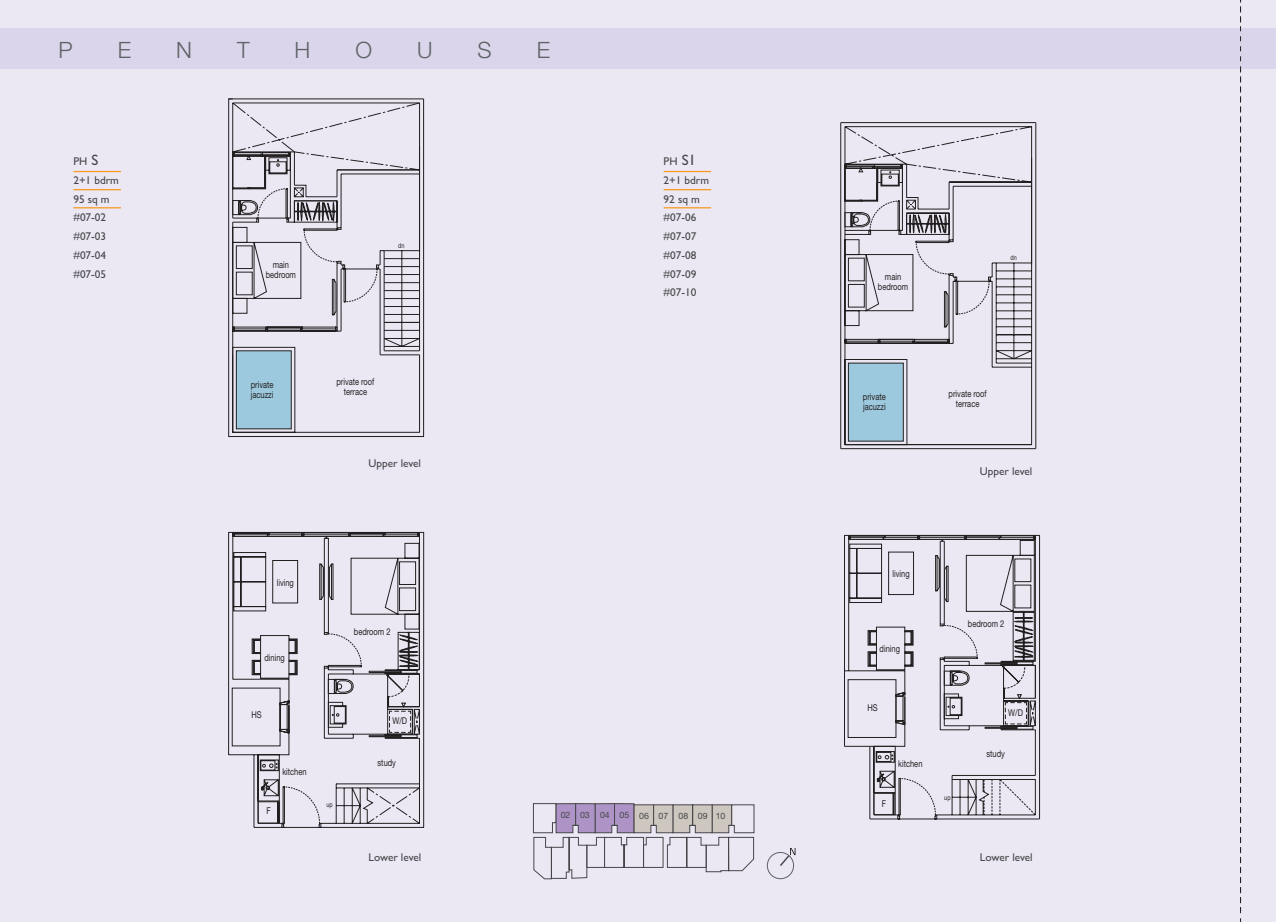
<style>
.page{position:relative;width:1276px;height:922px;background:#fff}
.page>*{position:absolute;margin:0;border:0;box-sizing:border-box;transform-origin:0 0}
.t1{font:300 22.5px "Helvetica Neue";color:#5e6266}
.t2{font:11.25px/18.8px "Gill Sans";color:#474749}
.t3{font:9.38px/9.6px "Helvetica Neue";color:#231f20;text-align:center;scale:.8 1}
.t4{font:8.75px "Helvetica Neue";color:#474749}
.t5{font:6.88px "Helvetica Neue";color:#231f20;scale:.8 1}
.s1{font-size:15px}
</style>
<div class="page">
<div style="left:0;top:0;width:1276px;height:921px;background:#ebe8f4"></div>
<svg style="left:533px;top:819px;width:221px;height:60px"></svg>
<div style="left:0;top:29px;width:1276px;height:40px;background:#dad5ea"></div>
<hr style="left:73px;top:171px;width:48px;height:1px;background:#f8981d">
<hr style="left:73px;top:189px;width:48px;height:1px;background:#f8981d">
<hr style="left:73px;top:207px;width:48px;height:1px;background:#f8981d">
<svg style="left:1240px;top:0;width:1px;height:921px"></svg>
<div style="left:767px;top:851px;width:27px;height:27px;border:1px solid #5e6266;border-radius:50%"></div>
<svg style="left:778px;top:848px;width:17px;height:19px"></svg>
<svg style="left:228px;top:98px;width:527px;height:721px"></svg>
<svg style="left:844px;top:122px;width:196px;height:697px"></svg>
<svg style="left:840px;top:122px;width:196px;height:327px"></svg>
<svg style="left:329px;top:171px;width:563px;height:428px"></svg>
<svg style="left:258px;top:801px;width:22px;height:22px"></svg>
<svg style="left:944px;top:565px;width:4px;height:37px"></svg>
<svg style="left:873px;top:792px;width:22px;height:22px"></svg>
<h1 class="t1" style="left:59px;top:37px;width:16px">P</h1>
<h1 class="t1" style="left:118px;top:37px;width:15px">E</h1>
<h1 class="t1" style="left:176px;top:37px;width:17px">N</h1>
<h1 class="t1" style="left:237px;top:37px;width:14px">T</h1>
<h1 class="t1" style="left:294px;top:37px;width:17px">H</h1>
<h1 class="t1" style="left:355px;top:37px;width:18px">O</h1>
<h1 class="t1" style="left:417px;top:37px;width:17px">U</h1>
<h1 class="t1" style="left:477px;top:37px;width:16px">S</h1>
<h1 class="t1" style="left:537px;top:37px;width:15px">E</h1>
<p class="t2" style="left:73px;top:152px;width:47px">PH <span class="s1">S<br></span>2+1 bdrm<br>95 sq m #07-02 #07-03 #07-04 #07-05</p>
<p class="t3" style="left:266px;top:260px;width:39px">main bedroom</p>
<p class="t5" style="left:398px;top:241px;width:9px">dn</p>
<p class="t3" style="left:251px;top:380px;width:30px;text-align:left">private jacuzzi</p>
<p class="t3" style="left:336px;top:376px;width:49px">private roof terrace</p>
<p class="t2" style="left:368px;top:454px;width:54px">Upper level</p>
<p class="t2" style="left:663px;top:152px;width:47px">PH <span class="s1">S1<br></span>2+1 bdrm<br>92 sq m #07-06 #07-07 #07-08 #07-09 #07-10</p>
<p class="t3" style="left:277px;top:577px;width:23px">living</p>
<p class="t3" style="left:264px;top:652px;width:27px">dining</p>
<p class="t3" style="left:251px;top:709px;width:14px">HS</p>
<p class="t3" style="left:282px;top:766px;width:32px">kitchen</p>
<p class="t3" style="left:266px;top:805px;width:7px">F</p>
<p class="t5" style="left:327px;top:800px;width:9px">up</p>
<p class="t3" style="left:354px;top:626px;width:47px">bedroom 2</p>
<p class="t3" style="left:392px;top:715px;width:20px">W/D</p>
<p class="t3" style="left:377px;top:757px;width:25px">study</p>
<p class="t2" style="left:368px;top:847px;width:54px">Lower level</p>
<p class="t4" style="left:561px;top:810px;width:166px">02 03 04 05 06 07 08 09 10</p>
<p class="t3" style="left:878px;top:272px;width:39px">main bedroom</p>
<p class="t5" style="left:1010px;top:253px;width:9px">dn</p>
<p class="t3" style="left:863px;top:392px;width:30px;text-align:left">private jacuzzi</p>
<p class="t3" style="left:948px;top:388px;width:49px">private roof terrace</p>
<p class="t2" style="left:980px;top:461px;width:54px">Upper level</p>
<p class="t3" style="left:892px;top:569px;width:23px">living</p>
<p class="t3" style="left:879px;top:644px;width:27px">dining</p>
<p class="t3" style="left:867px;top:702px;width:14px">HS</p>
<p class="t3" style="left:898px;top:758px;width:32px">kitchen</p>
<p class="t3" style="left:881px;top:798px;width:7px">F</p>
<p class="t3" style="left:968px;top:618px;width:47px">bedroom 2</p>
<p class="t5" style="left:944px;top:792px;width:9px">up</p>
<p class="t3" style="left:1008px;top:707px;width:20px">W/D</p>
<p class="t3" style="left:986px;top:748px;width:25px">study</p>
<p class="t2" style="left:980px;top:847px;width:54px">Lower level</p>
</div>
